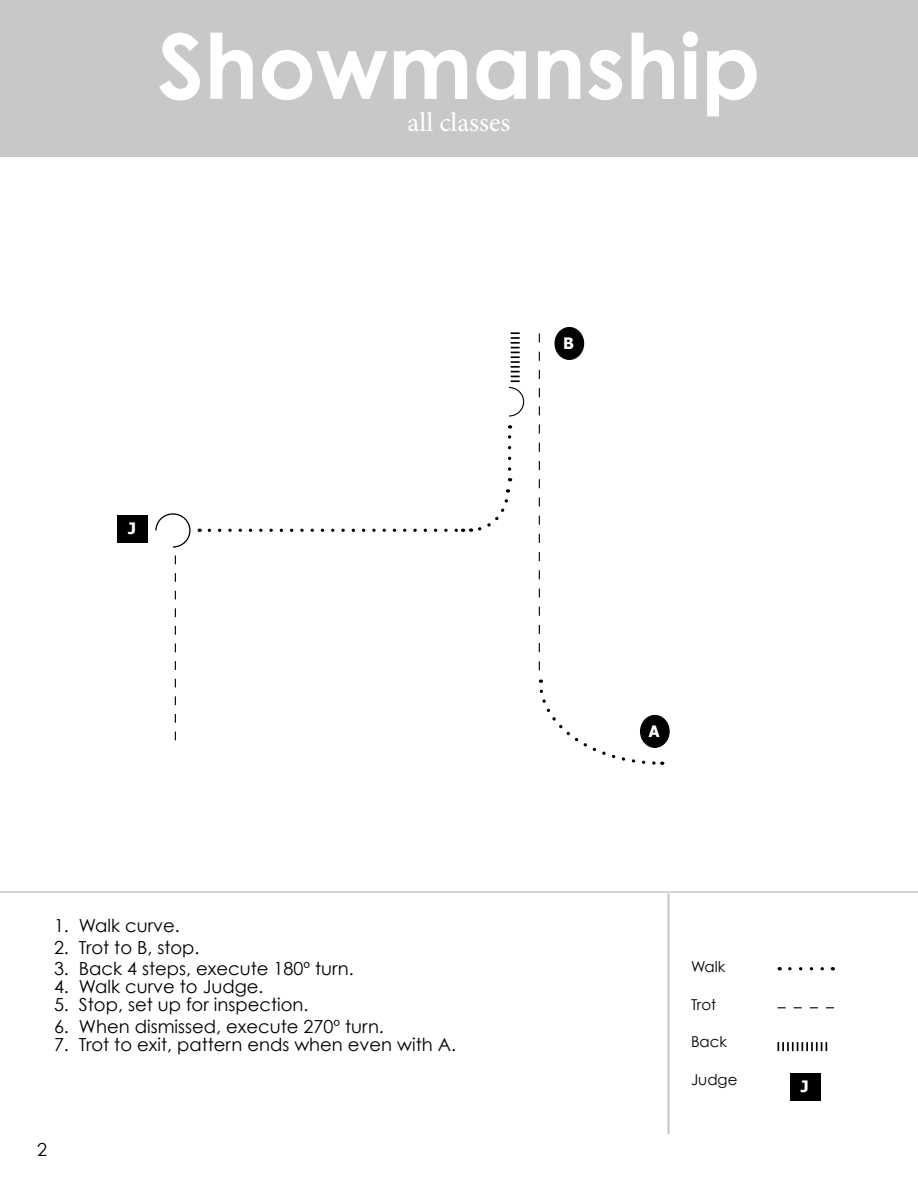
<style>
.page{position:relative;width:918px;height:1188px;background:#fff}
.page>*{position:absolute;margin:0;border:0;box-sizing:border-box;transform-origin:0 0}
.t1{font:700 90px "Century Gothic";color:#fff}
.t2{font:27px "Minion Pro";color:#fff}
.t3{font:18px "Century Gothic";color:#000}
.t4{font:700 15.75px "Tahoma";color:#fff}
.t5{font:15px "Century Gothic";color:#000}
</style>
<div class="page">
<hr style="left:0;top:891px;width:918px;height:2px;background:#c7c8ca">
<div style="left:0;top:0;width:918px;height:157px;background:#c7c8ca"></div>
<svg style="left:790px;top:967px;width:43px;height:3px"></svg>
<svg style="left:778px;top:1007px;width:56px;height:1px"></svg>
<svg style="left:778px;top:1042px;width:49px;height:9px"></svg>
<div style="left:790px;top:1073px;width:31px;height:27px;background:#000"></div>
<hr style="left:667px;top:894px;width:3px;height:240px;background:#c7c8ca">
<div style="left:555px;top:328px;width:29px;height:31px;background:#000;border-radius:50%"></div>
<div style="left:554px;top:327px;width:30px;height:33px;border:1px solid #000;border-radius:50%"></div>
<div style="left:641px;top:715px;width:28px;height:32px;background:#000;border-radius:50%"></div>
<div style="left:640px;top:715px;width:30px;height:33px;border:1px solid #000;border-radius:50%"></div>
<div style="left:118px;top:515px;width:30px;height:28px;background:#000"></div>
<svg style="left:175px;top:556px;width:1px;height:184px"></svg>
<svg style="left:538px;top:680px;width:125px;height:85px"></svg>
<svg style="left:471px;top:489px;width:39px;height:43px"></svg>
<svg style="left:508px;top:425px;width:3px;height:44px"></svg>
<svg style="left:509px;top:332px;width:16px;height:85px"></svg>
<svg style="left:209px;top:529px;width:255px;height:3px"></svg>
<svg style="left:155px;top:513px;width:36px;height:35px"></svg>
<svg style="left:539px;top:333px;width:1px;height:337px"></svg>
<h1 class="t1" style="left:157px;top:10px;width:604px">Showmanship</h1>
<h2 class="t2" style="left:407px;top:105px;width:105px">all classes</h2>
<p class="t4" style="left:128px;top:517px;width:9px">J</p>
<p class="t3" style="left:54px;top:915px;width:127px">1. Walk curve.</p>
<p class="t3" style="left:54px;top:936px;width:147px">2. Trot to B, stop.</p>
<p class="t3" style="left:54px;top:958px;width:301px">3. Back 4 steps, execute 180º turn.</p>
<p class="t3" style="left:54px;top:976px;width:211px">4. Walk curve to Judge.</p>
<p class="t3" style="left:54px;top:994px;width:256px">5. Stop, set up for inspection.</p>
<p class="t3" style="left:54px;top:1016px;width:331px">6. When dismissed, execute 270º turn.</p>
<p class="t3" style="left:54px;top:1034px;width:404px">7. Trot to exit, pattern ends when even with A.</p>
<p class="t3" style="left:37px;top:1139px;width:11px">2</p>
<p class="t4" style="left:563px;top:332px;width:12px">B</p>
<p class="t4" style="left:649px;top:720px;width:12px">A</p>
<p class="t5" style="left:691px;top:958px;width:36px">Walk</p>
<p class="t5" style="left:691px;top:995px;width:27px">Trot</p>
<p class="t5" style="left:691px;top:1033px;width:38px">Back</p>
<p class="t5" style="left:691px;top:1070px;width:48px">Judge</p>
<p class="t4" style="left:801px;top:1075px;width:9px">J</p>
</div>
